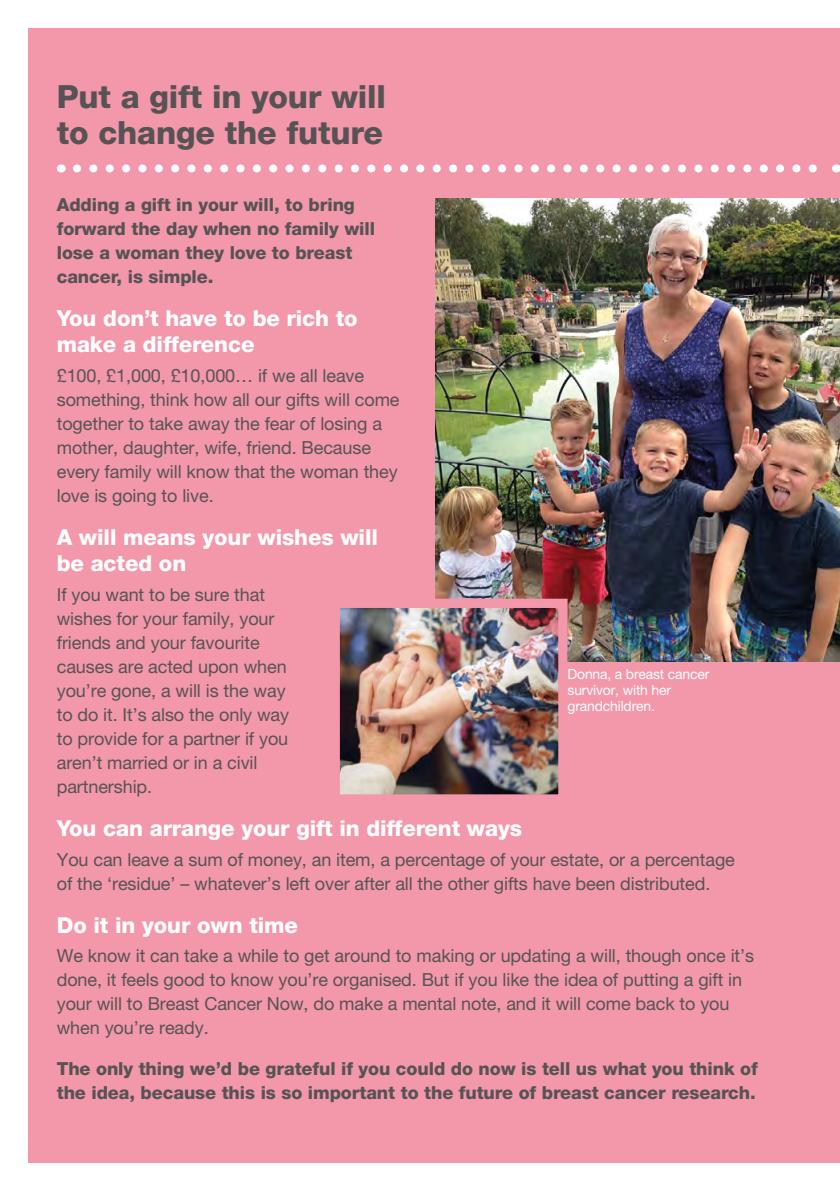
<style>
.page{position:relative;width:840px;height:1191px;background:#fff}
.page>*{position:absolute;margin:0;border:0;box-sizing:border-box;transform-origin:0 0}
.t1{font:800 32px/36px "Helvetica Neue LT Pro";letter-spacing:-.005em;color:#575355}
.t2{font:800 22px/26px "Helvetica Neue LT Pro";letter-spacing:-.005em;color:#fff}
.t3{font:18px/24px "Helvetica Neue LT Pro";letter-spacing:-.005em;color:#575355}
.t4{font:800 18px/24px "Helvetica Neue LT Pro";letter-spacing:-.005em;color:#575355}
.t5{font:14px/16px "Helvetica Neue LT Pro";letter-spacing:-.01em;color:#fff}
</style>
<div class="page">
<div style="left:28px;top:28px;width:811px;height:1134px;background:#f298aa"></div>
<svg style="left:77px;top:164px;width:740px;height:8px"></svg>
<img style="left:435px;top:198px;width:404px;height:463px">
<img style="left:340px;top:608px;width:217px;height:185px">
<div style="left:330px;top:598px;width:237px;height:205px;border:9px solid #f298aa"></div>
<h1 class="t1" style="left:57px;top:78px;width:330px">Put a gift in your will to change the future</h1>
<p class="t4" style="left:57px;top:193px;width:319px">Adding a gift in your will, to bring forward the day when no family will lose a woman they love to breast cancer, is simple.</p>
<p class="t2" style="left:57px;top:305px;width:302px">You don’t have to be rich to make a difference</p>
<p class="t3" style="left:57px;top:363px;width:344px">£100, £1,000, £10,000… if we all leave something, think how all our gifts will come together to take away the fear of losing a mother, daughter, wife, friend. Because every family will know that the woman they love is going to live.</p>
<p class="t2" style="left:57px;top:524px;width:322px">A will means your wishes will be acted on</p>
<p class="t3" style="left:57px;top:582px;width:234px">If you want to be sure that wishes for your family, your friends and your favourite causes are acted upon when you’re gone, a will is the way to do it. It’s also the only way to provide for a partner if you aren’t married or in a civil partnership.</p>
<p class="t2" style="left:57px;top:815px;width:466px">You can arrange your gift in different ways</p>
<p class="t3" style="left:57px;top:847px;width:679px">You can leave a sum of money, an item, a percentage of your estate, or a percentage of the ‘residue’ – whatever’s left over after all the other gifts have been distributed.</p>
<p class="t2" style="left:57px;top:911px;width:242px">Do it in your own time</p>
<p class="t3" style="left:57px;top:943px;width:698px">We know it can take a while to get around to making or updating a will, though once it’s done, it feels good to know you’re organised. But if you like the idea of putting a gift in your will to Breast Cancer Now, do make a mental note, and it will come back to you when you’re ready.</p>
<p class="t4" style="left:57px;top:1057px;width:702px">The only thing we’d be grateful if you could do now is tell us what you think of the idea, because this is so important to the future of breast cancer research.</p>
<p class="t5" style="left:567px;top:666px;width:143px">Donna, a breast cancer survivor, with her grandchildren.</p>
</div>
